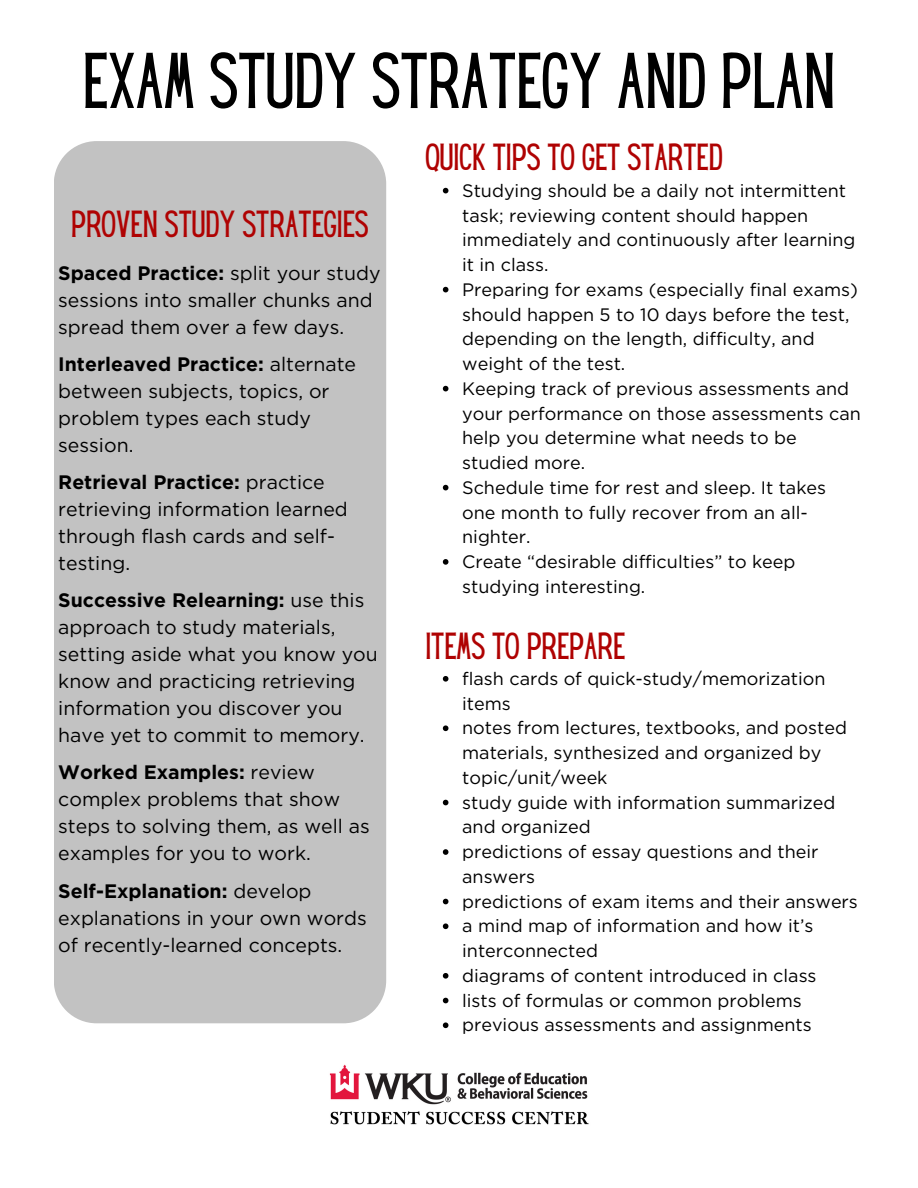
<style>
.page{position:relative;width:918px;height:1188px;background:#fff}
.page>*{position:absolute;margin:0;border:0;box-sizing:border-box;transform-origin:0 0}
.t1{font:69px "Hey Gotcha";color:#000}
.t2{font:33px "Hey Gotcha";color:#af0202}
.t3{font:19.5px/27px "Gotham";color:#000}
.t4{font:18px/24.8px "Gotham";color:#000}
.s1{font-weight:700}
</style>
<div class="page">
<img style="left:329px;top:1064px;width:260px;height:61px">
<div style="left:54px;top:141px;width:332px;height:882px;background:#c2c2c2"></div>
<svg style="left:443px;top:188px;width:5px;height:5px"></svg>
<svg style="left:443px;top:287px;width:5px;height:5px"></svg>
<svg style="left:443px;top:386px;width:5px;height:5px"></svg>
<svg style="left:443px;top:485px;width:5px;height:5px"></svg>
<svg style="left:443px;top:559px;width:5px;height:6px"></svg>
<svg style="left:443px;top:676px;width:5px;height:6px"></svg>
<svg style="left:443px;top:725px;width:5px;height:6px"></svg>
<svg style="left:443px;top:800px;width:5px;height:5px"></svg>
<svg style="left:443px;top:849px;width:5px;height:6px"></svg>
<svg style="left:443px;top:899px;width:5px;height:5px"></svg>
<svg style="left:443px;top:923px;width:5px;height:6px"></svg>
<svg style="left:443px;top:973px;width:5px;height:6px"></svg>
<svg style="left:443px;top:998px;width:5px;height:5px"></svg>
<svg style="left:443px;top:1022px;width:5px;height:6px"></svg>
<p class="t1" style="left:83px;top:53px;width:749px">EXAM STUDY STRATEGY AND PLAN</p>
<p class="t2" style="left:425px;top:144px;width:297px">QUICK TIPS TO GET STARTED</p>
<p class="t4" style="left:462px;top:178px;width:395px">Studying should be a daily not intermittent task; reviewing content should happen immediately and continuously after learning it in class.</p>
<p class="t4" style="left:462px;top:277px;width:397px">Preparing for exams (especially final exams) should happen 5 to 10 days before the test, depending on the length, difficulty, and weight of the test.</p>
<p class="t4" style="left:462px;top:376px;width:400px">Keeping track of previous assessments and your performance on those assessments can help you determine what needs to be studied more.</p>
<p class="t4" style="left:462px;top:475px;width:366px">Schedule time for rest and sleep. It takes one month to fully recover from an all&shy;nighter.</p>
<p class="t4" style="left:462px;top:549px;width:335px">Create “desirable difficulties” to keep studying interesting.</p>
<p class="t2" style="left:425px;top:632px;width:200px">ITEMS TO PREPARE</p>
<p class="t4" style="left:462px;top:666px;width:365px">flash cards of quick-study/memorization items</p>
<p class="t4" style="left:462px;top:716px;width:386px">notes from lectures, textbooks, and posted materials, synthesized and organized by topic/unit/week</p>
<p class="t4" style="left:462px;top:790px;width:375px">study guide with information summarized and organized</p>
<p class="t4" style="left:462px;top:839px;width:358px">predictions of essay questions and their answers</p>
<p class="t4" style="left:462px;top:889px;width:397px">predictions of exam items and their answers</p>
<p class="t4" style="left:462px;top:914px;width:353px">a mind map of information and how it’s interconnected</p>
<p class="t4" style="left:462px;top:963px;width:356px">diagrams of content introduced in class</p>
<p class="t4" style="left:462px;top:988px;width:341px">lists of formulas or common problems</p>
<p class="t4" style="left:462px;top:1013px;width:351px">previous assessments and assignments</p>
<p class="t2" style="left:71px;top:211px;width:298px">PROVEN STUDY STRATEGIES</p>
<p class="t3" style="left:58px;top:259px;width:324px"><span class="s1">Spaced Practice:</span> split your study sessions into smaller chunks and spread them over a few days.</p>
<p class="t3" style="left:58px;top:351px;width:299px"><span class="s1">Interleaved Practice:</span> alternate between subjects, topics, or problem types each study session.</p>
<p class="t3" style="left:58px;top:469px;width:291px"><span class="s1">Retrieval Practice:</span> practice retrieving information learned through flash cards and self&shy;testing.</p>
<p class="t3" style="left:58px;top:587px;width:321px"><span class="s1">Successive Relearning:</span> use this approach to study materials, setting aside what you know you know and practicing retrieving information you discover you have yet to commit to memory.</p>
<p class="t3" style="left:58px;top:759px;width:313px"><span class="s1">Worked Examples:</span> review complex problems that show steps to solving them, as well as examples for you to work.</p>
<p class="t3" style="left:58px;top:877px;width:310px"><span class="s1">Self-Explanation:</span> develop explanations in your own words of recently-learned concepts.</p>
</div>
